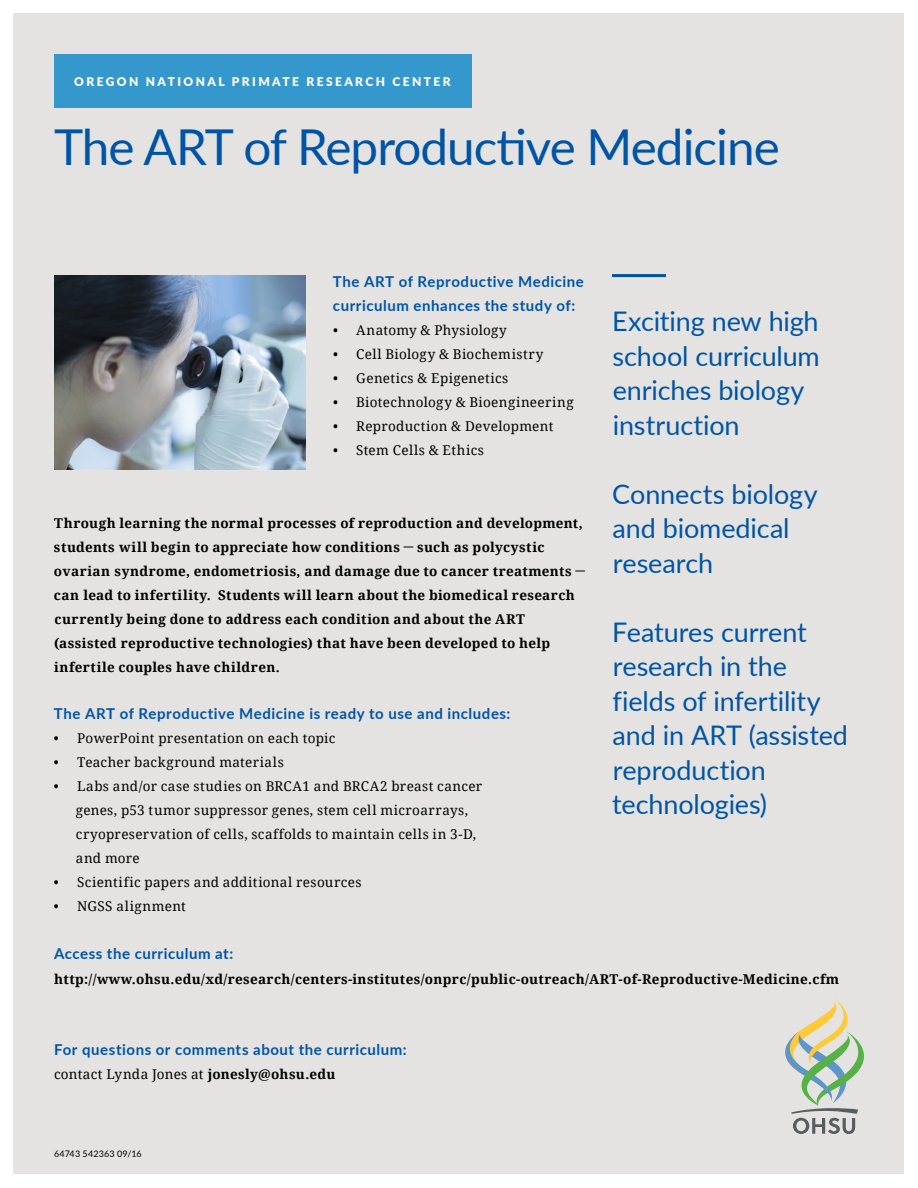
<style>
.page{position:relative;width:918px;height:1188px;background:#fff}
.page>*{position:absolute;margin:0;border:0;box-sizing:border-box;transform-origin:0 0}
.t1{font:49.5px "Lato";letter-spacing:-.02em;color:#0054a6}
.t2{font:27px/34.5px "Lato";letter-spacing:-.005em;color:#0054a6}
.t3{font:700 15px/24px "Lato";letter-spacing:.035em;color:#0054a6}
.t4{font:700 13.5px/24px "Noto Serif";letter-spacing:.025em;color:#000}
.t5{font:13.5px/24px "Noto Serif";letter-spacing:.025em;color:#000}
.t6{font:900 12px "Lato";letter-spacing:.2em;color:#fff}
.t7{font:9px "Lato";letter-spacing:.02em;color:#000}
.s1{font-weight:700}
</style>
<div class="page">
<div style="left:14px;top:14px;width:890px;height:1160px;background:#e4e3e2"></div>
<svg style="left:785px;top:999px;width:79px;height:135px"></svg>
<hr style="left:612px;top:274px;width:54px;height:3px;background:#0054a6">
<div style="left:54px;top:54px;width:417px;height:54px;background:#3498cc"></div>
<img style="left:54px;top:275px;width:252px;height:195px">
<p class="t6" style="left:74px;top:72px;width:378px">OREGON NATIONAL PRIMATE RESEARCH CENTER</p>
<h1 class="t1" style="left:54px;top:112px;width:727px">The ART of Reproductive Medicine</h1>
<p class="t3" style="left:333px;top:269px;width:252px">The ART of Reproductive Medicine curriculum enhances the study of:</p>
<p class="t5" style="left:333px;top:318px;width:175px">• Anatomy &amp; Physiology</p>
<p class="t5" style="left:333px;top:342px;width:212px">• Cell Biology &amp; Biochemistry</p>
<p class="t5" style="left:333px;top:366px;width:177px">• Genetics &amp; Epigenetics</p>
<p class="t5" style="left:333px;top:390px;width:242px">• Biotechnology &amp; Bioengineering</p>
<p class="t5" style="left:333px;top:414px;width:222px">• Reproduction &amp; Development</p>
<p class="t5" style="left:333px;top:438px;width:152px">• Stem Cells &amp; Ethics</p>
<p class="t4" style="left:54px;top:510px;width:533px">Through learning the normal processes of reproduction and development, students will begin to appreciate how conditions ─ such as polycystic ovarian syndrome, endometriosis, and damage due to cancer treatments ─ can lead to infertility. Students will learn about the biomedical research currently being done to address each condition and about the ART (assisted reproductive technologies) that have been developed to help infertile couples have children.</p>
<p class="t3" style="left:54px;top:701px;width:458px">The ART of Reproductive Medicine is ready to use and includes:</p>
<p class="t5" style="left:54px;top:726px;width:283px">• PowerPoint presentation on each topic</p>
<p class="t5" style="left:54px;top:750px;width:231px">• Teacher background materials</p>
<p class="t5" style="left:76px;top:774px;width:408px;text-indent:-22px">• Labs and/or case studies on BRCA1 and BRCA2 breast cancer genes, p53 tumor suppressor genes, stem cell microarrays, cryopreservation of cells, scaffolds to maintain cells in 3-D, and more</p>
<p class="t5" style="left:54px;top:870px;width:309px">• Scientific papers and additional resources</p>
<p class="t5" style="left:54px;top:894px;width:134px">• NGSS alignment</p>
<p class="t3" style="left:54px;top:941px;width:181px">Access the curriculum at:</p>
<h2 class="t2" style="left:612px;top:303px;width:209px">Exciting new high school curriculum enriches biology instruction</h2>
<h2 class="t2" style="left:612px;top:475px;width:207px">Connects biology and biomedical research</h2>
<h2 class="t2" style="left:612px;top:613px;width:237px">Features current research in the fields of infertility and in ART (assisted reproduction technologies)</h2>
<p class="t4" style="left:54px;top:966px;width:786px">http://www.ohsu.edu/xd/research/centers-institutes/onprc/public-outreach/ART-of-Reproductive-Medicine.cfm</p>
<p class="t3" style="left:54px;top:1037px;width:354px">For questions or comments about the curriculum:</p>
<p class="t5" style="left:54px;top:1062px;width:283px">contact Lynda Jones at <span class="s1">jonesly@ohsu.edu</span></p>
<p class="t7" style="left:54px;top:1148px;width:89px">64743 542363 09/16</p>
</div>
